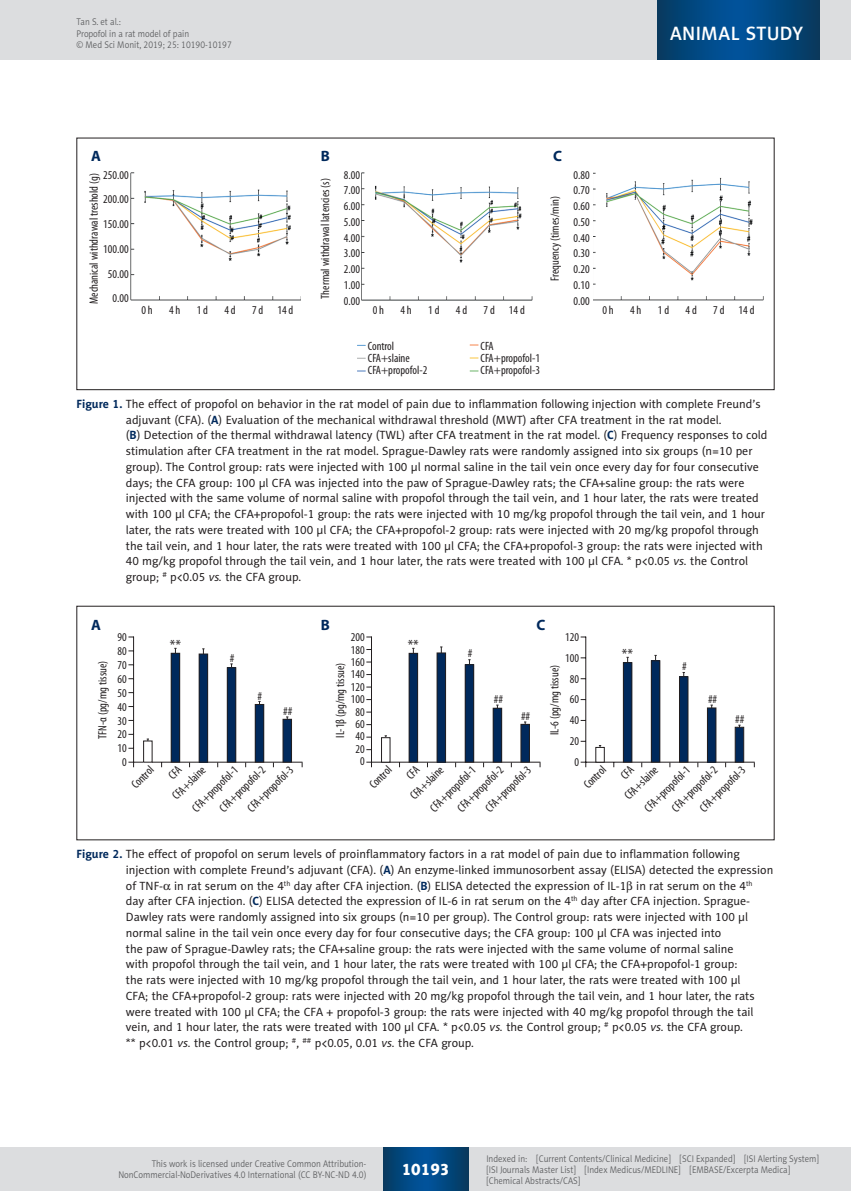
<style>
.page{position:relative;width:851px;height:1191px;background:#fff}
.page>*{position:absolute;margin:0;border:0;box-sizing:border-box;transform-origin:0 0}
.t1{font:19.5px "Naomi Sans EFN Medium";letter-spacing:.015em;color:#fff}
.t2{font:16.5px "Naomi Sans EFN Heavy";color:#fff}
.t3{font:700 15px "Myriad Pro";color:#00295c}
.t4{font:condensed 15px "Myriad Pro";color:#231f20}
.MSM_Rycina_tytul{font:12px/15.8px "Naomi Sans EFN";color:#231f20}
.t5{font:condensed 12px/15.8px "Myriad Pro";color:#231f20;text-align:center}
.t6{font:9.75px/11.2px "Naomi Sans EFN Light";color:#57585a;scale:.9 1}
.s1{font-weight:700;color:#00295c}
.s2{font-style:italic}
.s3{font-family:"Standard Sym L"}
</style>
<div class="page">
<img style="left:131px;top:173px;width:170px;height:127px">
<img style="left:362px;top:173px;width:170px;height:127px">
<img style="left:593px;top:173px;width:170px;height:127px">
<div style="left:77px;top:138px;width:697px;height:252px;border:1px solid #231f20"></div>
<hr style="left:128px;top:762px;width:174px;height:1px;background:#231f20">
<hr style="left:133px;top:636px;width:1px;height:131px;background:#231f20">
<svg style="left:143px;top:636px;width:611px;height:132px"></svg>
<div style="left:734px;top:727px;width:10px;height:35px;background:#00295c;border:1px solid #231f20"></div>
<div style="left:0;top:1148px;width:850px;height:43px;background:#dcdddf"></div>
<svg style="left:383px;top:1147px;width:85px;height:43px;background:#02477e"></svg>
<div style="left:0;top:0;width:850px;height:60px;background:#dcdddf"></div>
<svg style="left:657px;top:0;width:162px;height:60px;background:#02477e"></svg>
<p class="t6" style="left:77px;top:16px;width:174px">Tan S. et al.:<br>Propofol in a rat model of pain<br>© Med Sci Monit, 2019; 25: 10190-10197</p>
<h1 class="t1" style="left:670px;top:22px;width:134px">ANIMAL STUDY</h1>
<p class="t3" style="left:91px;top:147px;width:11px">A</p>
<p class="t3" style="left:321px;top:147px;width:11px">B</p>
<p class="t3" style="left:553px;top:147px;width:10px">C</p>
<p class="t5" style="left:103px;top:162px;width:27px;line-height:24.8px">250.00<br>200.00<br>150.00<br>100.00<br>50.00</p>
<p class="t5" style="left:86px;top:304px;width:132px;rotate:-90deg">Mechanical withdrawal treshold (g)</p>
<p class="t5" style="left:112px;top:290px;width:18px">0.00</p>
<p class="t5" style="left:141px;top:302px;width:13px">0 h</p>
<p class="t5" style="left:169px;top:302px;width:13px">4h</p>
<p class="t5" style="left:197px;top:302px;width:13px">1d</p>
<p class="t5" style="left:224px;top:302px;width:13px">4d</p>
<p class="t5" style="left:252px;top:302px;width:43px">7 d 14 d</p>
<p class="t5" style="left:317px;top:299px;width:122px;rotate:-90deg">Thermal withdrawal latencies (s)</p>
<p class="t5" style="left:344px;top:167px;width:18px;text-align:justify">8.00<br>7.00<br>6.00<br>5.00<br>4.00<br>3.00<br>2.00<br>1.00<br>0.00</p>
<p class="t5" style="left:372px;top:302px;width:13px">0 h</p>
<p class="t5" style="left:400px;top:302px;width:13px">4h</p>
<p class="t5" style="left:428px;top:302px;width:13px">1d</p>
<p class="t5" style="left:456px;top:302px;width:13px">4d</p>
<p class="t5" style="left:483px;top:302px;width:43px">7 d 14 d</p>
<p class="t5" style="left:546px;top:281px;width:86px;rotate:-90deg">Frequency (times/min)</p>
<p class="t5" style="left:368px;top:340px;width:61px;line-height:12px;text-align:left">Control<br>CFA+slaine<br>CFA+propofol-2</p>
<p class="t5" style="left:480px;top:340px;width:61px;line-height:12px;text-align:left">CFA<br>CFA+propofol-1<br>CFA+propofol-3</p>
<p class="t5" style="left:573px;top:167px;width:18px;text-align:justify">0.80<br>0.70<br>0.60<br>0.50<br>0.40<br>0.30<br>0.20<br>0.10<br>0.00</p>
<p class="t5" style="left:602px;top:302px;width:13px">0 h</p>
<p class="t5" style="left:630px;top:302px;width:13px">4h</p>
<p class="t5" style="left:657px;top:302px;width:13px">1d</p>
<p class="t5" style="left:685px;top:302px;width:13px">4d</p>
<p class="t5" style="left:713px;top:302px;width:43px">7 d 14 d</p>
<p class="MSM_Rycina_tytul" style="left:126px;top:396px;width:643px;text-indent:-49px"><span class="s1">Figure 1.</span> The effect of propofol on behavior in the rat model of pain due to inflammation following injection with complete Freund’s adjuvant (CFA). (<span class="s1">A</span>) Evaluation of the mechanical withdrawal threshold (MWT) after CFA treatment in the rat model.<br>(<span class="s1">B</span>) Detection of the thermal withdrawal latency (TWL) after CFA treatment in the rat model. (<span class="s1">C</span>) Frequency responses to cold stimulation after CFA treatment in the rat model. Sprague-Dawley rats were randomly assigned into six groups (n=10 per group). The Control group: rats were injected with 100 μl normal saline in the tail vein once every day for four consecutive days; the CFA group: 100 μl CFA was injected into the paw of Sprague-Dawley rats; the CFA+saline group: the rats were injected with the same volume of normal saline with propofol through the tail vein, and 1 hour later, the rats were treated with 100 μl CFA; the CFA+propofol-1 group: the rats were injected with 10 mg/kg propofol through the tail vein, and 1 hour later, the rats were treated with 100 μl CFA; the CFA+propofol-2 group: rats were injected with 20 mg/kg propofol through the tail vein, and 1 hour later, the rats were treated with 100 μl CFA; the CFA+propofol-3 group: the rats were injected with 40 mg/kg propofol through the tail vein, and 1 hour later, the rats were treated with 100 μl CFA. * p&lt;0.05 <span class="s2">vs.</span> the Control group; <sup>#</sup> p&lt;0.05 <span class="s2">vs.</span> the CFA group.</p>
<p class="t3" style="left:91px;top:615px;width:11px">A</p>
<p class="t3" style="left:321px;top:615px;width:11px">B</p>
<p class="t3" style="left:536px;top:615px;width:10px">C</p>
<p class="t5" style="left:94px;top:739px;width:80px;rotate:-90deg">TFN-α (pg/mg tissue)</p>
<p class="t5" style="left:118px;top:630px;width:11px;line-height:13.8px">90<br>80<br>70<br>60<br>50<br>40<br>30<br>20<br>10<br>0</p>
<p class="t5" style="left:128px;top:780px;width:28px;rotate:-45deg">Control</p>
<p class="t5" style="left:351px;top:631px;width:15px;line-height:12.3px;text-align:right">200<br>180<br>160<br>140<br>120<br>100<br>80<br>60<br>40<br>20<br>0</p>
<p class="t4" style="left:170px;top:636px;width:13px">**</p>
<p class="t5" style="left:230px;top:650px;width:6px">#</p>
<p class="t5" style="left:332px;top:737px;width:77px;rotate:-90deg">IL-1β (pg/mg tissue)</p>
<p class="t5" style="left:257px;top:688px;width:6px">#</p>
<p class="t5" style="left:283px;top:703px;width:11px">##</p>
<p class="t5" style="left:156px;top:779px;width:43px;line-height:17px;rotate:-45deg">CFA<br>CFA+slaine</p>
<p class="t5" style="left:244px;top:804px;width:61px;rotate:-45deg">CFA+propofol-3</p>
<p class="t5" style="left:365px;top:780px;width:28px;rotate:-45deg">Control</p>
<p class="t5" style="left:216px;top:804px;width:61px;rotate:-45deg">CFA+propofol-2</p>
<p class="t5" style="left:188px;top:804px;width:61px;rotate:-45deg">CFA+propofol-1</p>
<p class="t5" style="left:565px;top:627px;width:15px;line-height:20.7px;text-align:right">120<br>100<br>80<br>60<br>40<br>20<br>0</p>
<p class="t4" style="left:407px;top:636px;width:13px">**</p>
<p class="t5" style="left:468px;top:645px;width:6px">#</p>
<p class="t5" style="left:546px;top:735px;width:72px;rotate:-90deg">IL-6 (pg/mg tissue)</p>
<p class="t5" style="left:493px;top:691px;width:11px">##</p>
<p class="t5" style="left:521px;top:708px;width:11px">##</p>
<p class="t5" style="left:394px;top:779px;width:43px;line-height:17px;rotate:-45deg">CFA<br>CFA+slaine</p>
<p class="t5" style="left:481px;top:804px;width:61px;rotate:-45deg">CFA+propofol-3</p>
<p class="t5" style="left:579px;top:780px;width:28px;rotate:-45deg">Control</p>
<p class="t5" style="left:453px;top:804px;width:61px;rotate:-45deg">CFA+propofol-2</p>
<p class="t5" style="left:426px;top:804px;width:61px;rotate:-45deg">CFA+propofol-1</p>
<p class="t4" style="left:622px;top:645px;width:13px">**</p>
<p class="t5" style="left:682px;top:658px;width:6px">#</p>
<p class="t5" style="left:708px;top:691px;width:11px">##</p>
<p class="t5" style="left:735px;top:711px;width:11px">##</p>
<p class="t5" style="left:608px;top:779px;width:43px;line-height:17px;rotate:-45deg">CFA<br>CFA+slaine</p>
<p class="t5" style="left:667px;top:804px;width:61px;rotate:-45deg">CFA+propofol-2</p>
<p class="t5" style="left:695px;top:804px;width:61px;rotate:-45deg">CFA+propofol-3</p>
<p class="t5" style="left:640px;top:804px;width:61px;rotate:-45deg">CFA+propofol-1</p>
<p class="MSM_Rycina_tytul" style="left:126px;top:846px;width:649px;text-indent:-49px"><span class="s1">Figure 2.</span> The effect of propofol on serum levels of proinflammatory factors in a rat model of pain due to inflammation following injection with complete Freund’s adjuvant (CFA). (<span class="s1">A</span>) An enzyme-linked immunosorbent assay (ELISA) detected the expression of TNF-<span class="s3">a</span> in rat serum on the 4<sup>th</sup> day after CFA injection. (<span class="s1">B</span>) ELISA detected the expression of IL-1<span class="s3">b</span> in rat serum on the 4<sup>th </sup>day after CFA injection. (<span class="s1">C</span>) ELISA detected the expression of IL-6 in rat serum on the 4<sup>th</sup> day after CFA injection. Sprague-Dawley rats were randomly assigned into six groups (n=10 per group). The Control group: rats were injected with 100 μl normal saline in the tail vein once every day for four consecutive days; the CFA group: 100 μl CFA was injected into<br>the paw of Sprague-Dawley rats; the CFA+saline group: the rats were injected with the same volume of normal saline<br>with propofol through the tail vein, and 1 hour later, the rats were treated with 100 μl CFA; the CFA+propofol-1 group:<br>the rats were injected with 10 mg/kg propofol through the tail vein, and 1 hour later, the rats were treated with 100 μl<br>CFA; the CFA+propofol-2 group: rats were injected with 20 mg/kg propofol through the tail vein, and 1 hour later, the rats were treated with 100 μl CFA; the CFA + propofol-3 group: the rats were injected with 40 mg/kg propofol through the tail vein, and 1 hour later, the rats were treated with 100 μl CFA. * p&lt;0.05 <span class="s2">vs.</span> the Control group; <sup>#</sup> p&lt;0.05 <span class="s2">vs.</span> the CFA group.<br>** p&lt;0.01 <span class="s2">vs.</span> the Control group; <sup>#</sup>, <sup>##</sup> p&lt;0.05, 0.01 <span class="s2">vs.</span> the CFA group.</p>
<p class="t6" style="left:118px;top:1158px;width:277px;text-align:right">This work is licensed under Creative Common Attribution-<br>NonCommercial-NoDerivatives 4.0 International (CC BY-NC-ND 4.0)</p>
<h2 class="t2" style="left:401px;top:1159px;width:49px">10193</h2>
<p class="t6" style="left:486px;top:1152px;width:371px">Indexed in: [Current Contents/Clinical Medicine] [SCI Expanded] [ISI Alerting System] [ISI Journals Master List] [Index Medicus/MEDLINE] [EMBASE/Excerpta Medica] [Chemical Abstracts/CAS]</p>
</div>
